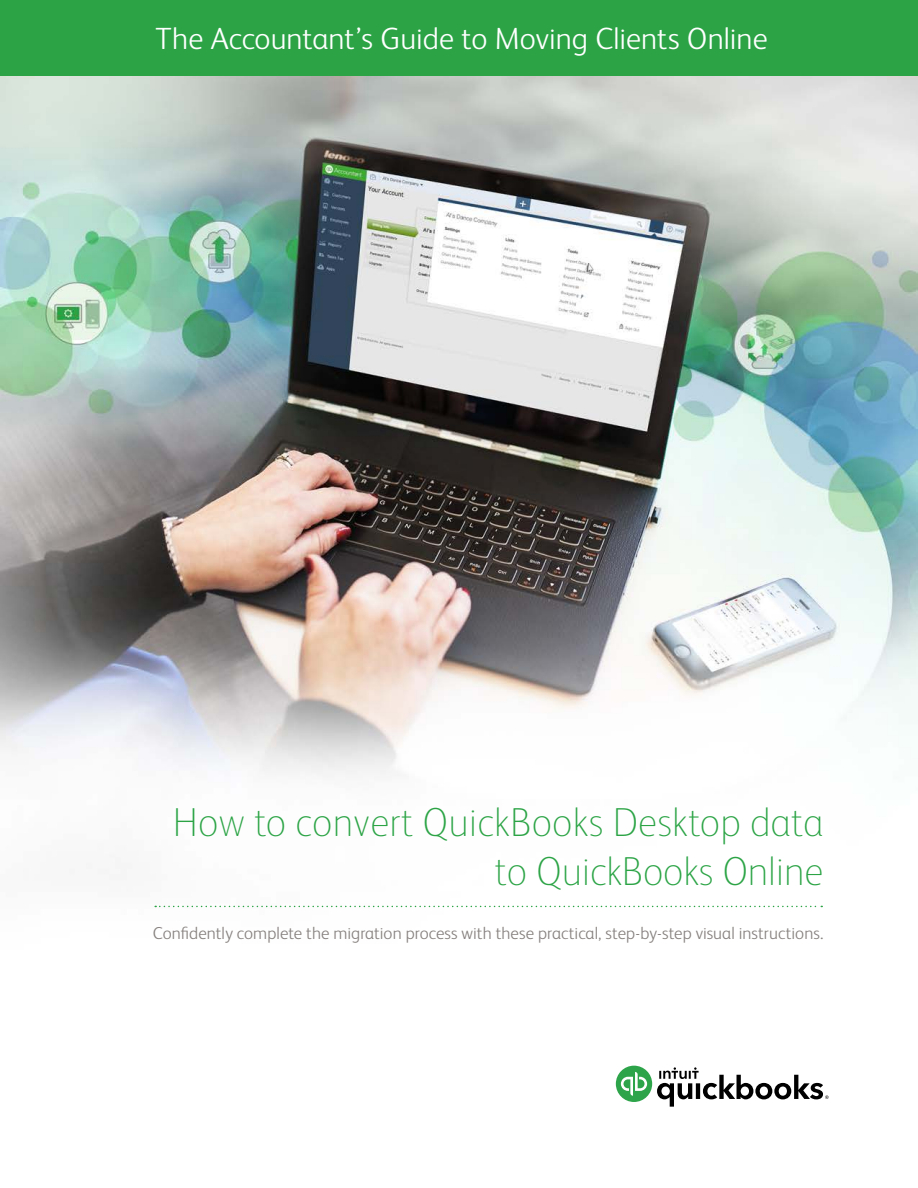
<style>
.page{position:relative;width:918px;height:1188px;background:#fff}
.page>*{position:absolute;margin:0;border:0;box-sizing:border-box;transform-origin:0 0}
.t1{font:100 40.5px/48.6px "FS Albert";letter-spacing:.005em;color:#2ca446;text-align:right}
.t2{font:300 30.75px "FS Albert";color:#fff}
.t3{font:300 17.25px "FS Albert";letter-spacing:.005em;color:#85807e}
</style>
<div class="page">
<img style="left:0;top:76px;width:918px;height:1026px">
<div style="left:0;top:0;width:918px;height:76px;background:#2ca446"></div>
<svg style="left:455px;top:856px;width:341px;height:1px"></svg>
<svg style="left:155px;top:906px;width:667px;height:1px"></svg>
<div style="left:616px;top:1066px;width:36px;height:36px;background:#2da44a;border-radius:50%"></div>
<svg style="left:621px;top:1072px;width:26px;height:24px"></svg>
<svg style="left:657px;top:1067px;width:172px;height:40px"></svg>
<h2 class="t2" style="left:156px;top:18px;width:614px">The Accountant’s Guide to Moving Clients Online</h2>
<h1 class="t1" style="left:173px;top:796px;width:652px">How to convert QuickBooks Desktop data to QuickBooks Online</h1>
<p class="t3" style="left:153px;top:922px;width:672px">Confidently complete the migration process with these practical, step-by-step visual instructions.</p>
</div>
